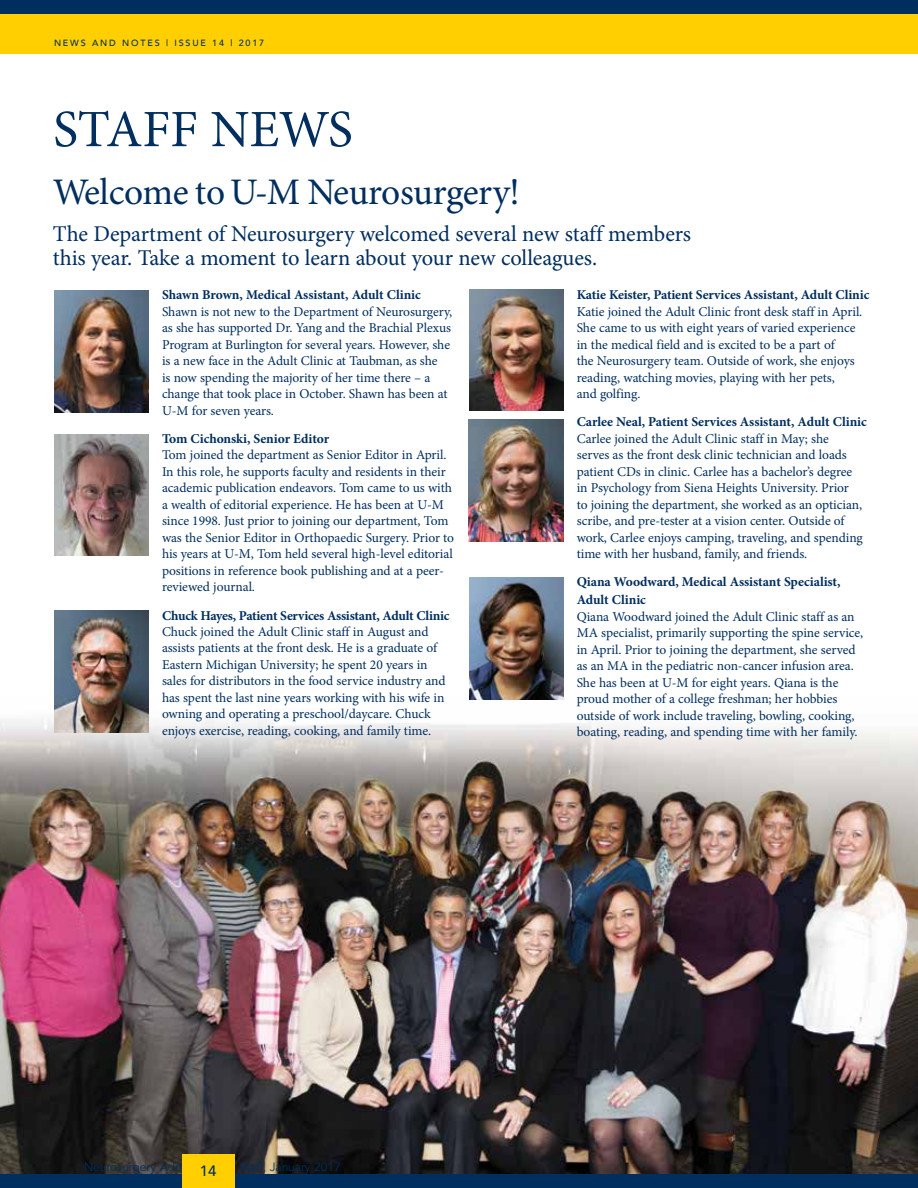
<style>
.page{position:relative;width:918px;height:1188px;background:#fff}
.page>*{position:absolute;margin:0;border:0;box-sizing:border-box;transform-origin:0 0}
.t1{font:52.5px "Minion Pro";letter-spacing:-.01em;color:#002e5e}
.t2{font:37.5px "Minion Pro";letter-spacing:-.015em;color:#002e5e}
.t3{font:22.5px/24px "Minion Pro";letter-spacing:-.005em;color:#002e5e}
.t4{font:500 15px "Avenir";color:#002e5e}
.t5{font:13.5px/16.5px "Minion Pro";letter-spacing:-.005em;color:#002e5e}
.t6{font:700 13.5px/18px "Minion Pro";letter-spacing:-.01em;color:#002e5e}
.t7{font:12px "Avenir";letter-spacing:-.005em;color:#002e5e}
.t8{font:500 9px "Avenir";letter-spacing:.2em;color:#002e5e}
</style>
<div class="page">
<img style="left:0;top:697px;width:918px;height:477px">
<div style="left:0;top:0;width:918px;height:54px;background:#ffcf01"></div>
<div style="left:0;top:0;width:918px;height:14px;background:#002e5e"></div>
<div style="left:0;top:1174px;width:918px;height:14px;background:#002e5e"></div>
<div style="left:182px;top:1154px;width:52px;height:34px;background:#ffcf01"></div>
<img style="left:54px;top:291px;width:94px;height:121px">
<img style="left:54px;top:434px;width:94px;height:122px">
<img style="left:54px;top:611px;width:94px;height:121px">
<img style="left:469px;top:289px;width:95px;height:122px">
<img style="left:469px;top:578px;width:95px;height:121px">
<img style="left:469px;top:420px;width:94px;height:121px">
<p class="t8" style="left:54px;top:35px;width:212px">NEWS AND NOTES | ISSUE 14 | 2017</p>
<h1 class="t1" style="left:53px;top:94px;width:301px">STAFF NEWS</h1>
<h2 class="t2" style="left:53px;top:166px;width:468px">Welcome to U-M Neurosurgery!</h2>
<h3 class="t3" style="left:53px;top:222px;width:640px">The Department of Neurosurgery welcomed several new staff members this year. Take a moment to learn about your new colleagues.</h3>
<p class="t6" style="left:162px;top:286px;width:261px">Shawn Brown, Medical Assistant, Adult Clinic</p>
<p class="t5" style="left:162px;top:303px;width:292px">Shawn is not new to the Department of Neurosurgery, as she has supported Dr. Yang and the Brachial Plexus Program at Burlington for several years. However, she is a new face in the Adult Clinic at Taubman, as she<br>is now spending the majority of her time there – a change that took place in October. Shawn has been at U-M for seven years.</p>
<p class="t6" style="left:162px;top:429px;width:169px">Tom Cichonski, Senior Editor</p>
<p class="t5" style="left:162px;top:447px;width:294px">Tom joined the department as Senior Editor in April.<br>In this role, he supports faculty and residents in their academic publication endeavors. Tom came to us with a wealth of editorial experience. He has been at U-M since 1998. Just prior to joining our department, Tom was the Senior Editor in Orthopaedic Surgery. Prior to his years at U-M, Tom held several high-level editorial positions in reference book publishing and at a peer&shy;reviewed journal.</p>
<p class="t6" style="left:162px;top:606px;width:289px">Chuck Hayes, Patient Services Assistant, Adult Clinic</p>
<p class="t5" style="left:162px;top:624px;width:285px">Chuck joined the Adult Clinic staff in August and assists patients at the front desk. He is a graduate of Eastern Michigan University; he spent 20 years in sales for distributors in the food service industry and has spent the last nine years working with his wife in owning and operating a preschool/daycare. Chuck enjoys exercise, reading, cooking, and family time.</p>
<p class="t6" style="left:577px;top:286px;width:294px">Katie Keister, Patient Services Assistant, Adult Clinic</p>
<p class="t5" style="left:577px;top:303px;width:287px">Katie joined the Adult Clinic front desk staff in April.<br>She came to us with eight years of varied experience in the medical field and is excited to be a part of<br>the Neurosurgery team. Outside of work, she enjoys reading, watching movies, playing with her pets,<br>and golfing.</p>
<p class="t6" style="left:577px;top:413px;width:292px">Carlee Neal, Patient Services Assistant, Adult Clinic</p>
<p class="t5" style="left:577px;top:430px;width:288px">Carlee joined the Adult Clinic staff in May; she serves as the front desk clinic technician and loads patient CDs in clinic. Carlee has a bachelor’s degree in Psychology from Siena Heights University. Prior to joining the department, she worked as an optician, scribe, and pre-tester at a vision center. Outside of work, Carlee enjoys camping, traveling, and spending time with her husband, family, and friends.</p>
<p class="t6" style="left:577px;top:573px;width:265px">Qiana Woodward, Medical Assistant Specialist,<br>Adult Clinic</p>
<p class="t5" style="left:577px;top:608px;width:288px">Qiana Woodward joined the Adult Clinic staff as an MA specialist, primarily supporting the spine service, in April. Prior to joining the department, she served as an MA in the pediatric non-cancer infusion area.<br>She has been at U-M for eight years. Qiana is the proud mother of a college freshman; her hobbies outside of work include traveling, bowling, cooking, boating, reading, and spending time with her family.</p>
<p class="t7" style="left:84px;top:1160px;width:258px">Neurosurgery Administrative Staff, January 2017</p>
<p class="t4" style="left:200px;top:1158px;width:18px">14</p>
</div>
